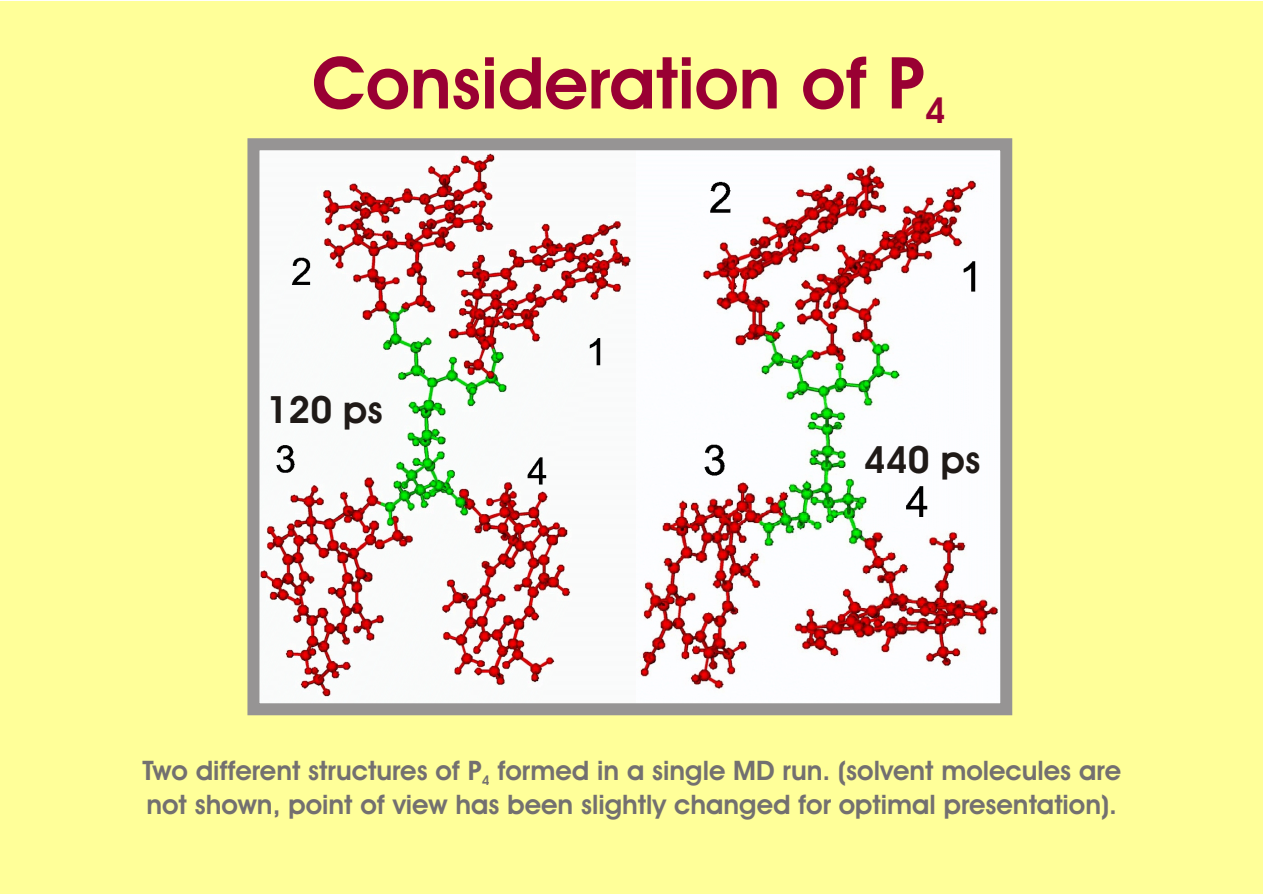
<style>
.page{position:relative;width:1263px;height:894px;background:#fff}
.page>*{position:absolute;margin:0;border:0;box-sizing:border-box;transform-origin:0 0}
.t1{font:700 72px "Avant Garde Bk BT";color:#903}
.t2{font:700 37.8px "Avant Garde Bk BT";color:#1f1a17}
.t3{font:700 27px "Avant Garde Bk BT";color:#737070}
.t4{font:700 13.5px "Avant Garde Bk BT";color:#737070}
</style>
<div class="page">
<div style="left:0;top:1px;width:1263px;height:893px;background:#ff9"></div>
<img style="left:260px;top:151px;width:739px;height:551px">
<div style="left:247px;top:138px;width:765px;height:577px;border:12px solid #969494"></div>
<h1 class="t1" style="left:312px;top:54px;width:635px">Consideration of P<sub>4</sub></h1>
<h2 class="t2" style="left:267px;top:394px;width:118px">120 ps</h2>
<h2 class="t2" style="left:864px;top:445px;width:118px">440 ps</h2>
<p class="t3" style="left:142px;top:759px;width:980px">Two different structures of P formed in a single MD run. (solvent molecules are</p>
<p class="t4" style="left:482px;top:775px;width:9px">4</p>
<p class="t3" style="left:146px;top:793px;width:972px">not shown, point of view has been slightly changed for optimal presentation).</p>
</div>
